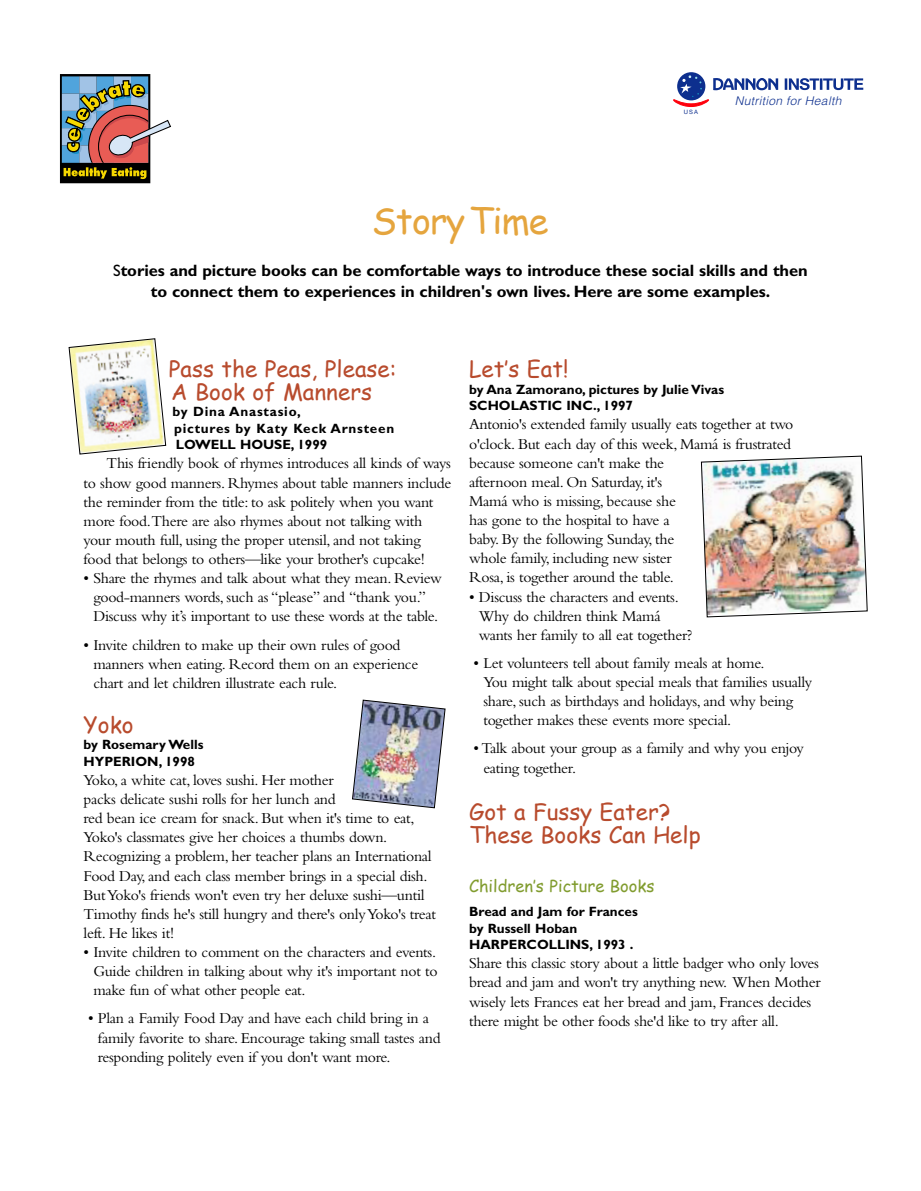
<style>
.page{position:relative;width:921px;height:1191px;background:#fff}
.page>*{position:absolute;margin:0;border:0;box-sizing:border-box;transform-origin:0 0}
.t1{font:36px "Comic Sans MS";letter-spacing:-.025em;color:#e5a53e}
.t2{font:22.5px/22.5px "Comic Sans MS";color:#b84b2d}
.t3{font:700 16.5px/21px "Gill Sans";letter-spacing:-.005em;color:#000;text-align:center}
.t4{font:16.5px "Comic Sans MS";color:#819c2f}
.t5{font:15.75px/19.2px "Bembo";letter-spacing:-.02em;color:#000}
.t6{font:700 13.5px/16.5px "Gill Sans";color:#000}
.t7{font:700 13.5px/16.5px "Gill Sans";letter-spacing:.055em;color:#000}
.t8{font:italic 300 12px "Helvetica";letter-spacing:.03em;color:#0d2f8e}
.t9{font:5.85px "Helvetica Neue";color:#0d2f8e}
.s1{font-weight:400}
</style>
<div class="page">
<img style="left:68px;top:338px;width:99px;height:116px">
<img style="left:703px;top:458px;width:163px;height:157px">
<div style="left:701px;top:456px;width:167px;height:161px;border:1px solid #000;border-radius:6px"></div>
<img style="left:352px;top:699px;width:94px;height:109px">
<div style="left:60px;top:74px;width:90px;height:109px;background:linear-gradient(to right,#000,#000)"></div>
<div style="left:62px;top:145px;width:17px;height:18px;background:#50a4dc"></div>
<div style="left:62px;top:111px;width:17px;height:17px;background:#50a4dc"></div>
<div style="left:62px;top:76px;width:17px;height:18px;background:#50a4dc"></div>
<div style="left:62px;top:128px;width:17px;height:17px;background:#a1c3e6"></div>
<div style="left:62px;top:94px;width:17px;height:17px;background:#a1c3e6"></div>
<svg style="left:64px;top:74px;width:107px;height:105px"></svg>
<svg style="left:677px;top:72px;width:28px;height:28px"></svg>
<svg style="left:785px;top:78px;width:78px;height:12px"></svg>
<svg style="left:673px;top:75px;width:105px;height:32px"></svg>
<p class="t9" style="left:684px;top:108px;width:16px">USA</p>
<p class="t8" style="left:735px;top:93px;width:108px">Nutrition for Health</p>
<h1 class="t1" style="left:372px;top:195px;width:178px">StoryTime</h1>
<p class="t3" style="left:113px;top:260px;width:696px"><span class="s1">S</span>tories and picture books can be comfortable ways to introduce these social skills and then to connect them to experiences in children's own lives. Here are some examples.</p>
<h2 class="t2" style="left:169px;top:357px;width:229px">Pass the Peas, Please:<br>A Book of Manners</h2>
<p class="t7" style="left:173px;top:403px;width:223px">by Dina Anastasio,<br>pictures by Katy Keck Arnsteen<br>LOWELL HOUSE, 1999</p>
<p class="t5" style="left:84px;top:454px;width:369px;text-indent:23px">This friendly book of rhymes introduces all kinds of ways to show good manners. Rhymes about table manners include the reminder from the title: to ask politely when you want more food.There are also rhymes about not talking with your mouth full, using the proper utensil, and not taking food that belongs to others—like your brother's cupcake!</p>
<p class="t5" style="left:84px;top:568px;width:360px;text-align:center">• Share the rhymes and talk about what they mean. Review good-manners words, such as “please” and “thank you.”<br>Discuss why it’s important to use these words at the table.</p>
<p class="t5" style="left:93px;top:635px;width:326px;text-indent:-10px">• Invite children to make up their own rules of good manners when eating. Record them on an experience chart and let children illustrate each rule.</p>
<h2 class="t2" style="left:84px;top:712px;width:52px">Yoko</h2>
<p class="t6" style="left:84px;top:736px;width:121px">by Rosemary Wells<br>HYPERION, 1998</p>
<p class="t5" style="left:84px;top:770px;width:354px">Yoko, a white cat, loves sushi. Her mother<br>packs delicate sushi rolls for her lunch and<br>red bean ice cream for snack. But when it's time to eat, Yoko's classmates give her choices a thumbs down.<br>Recognizing a problem, her teacher plans an International Food Day, and each class member brings in a special dish.<br>ButYoko's friends won't even try her deluxe sushi—until Timothy finds he's still hungry and there's onlyYoko's treat left. He likes it!</p>
<p class="t5" style="left:93px;top:942px;width:346px;text-align:justify;text-indent:-10px">• Invite children to comment on the characters and events.<br>Guide children in talking about why it's important not to make fun of what other people eat.</p>
<p class="t5" style="left:98px;top:1009px;width:344px;text-indent:-10px">• Plan a Family Food Day and have each child bring in a family favorite to share. Encourage taking small tastes and responding politely even if you don't want more.</p>
<h2 class="t2" style="left:469px;top:357px;width:101px">Let’s Eat!</h2>
<p class="t6" style="left:469px;top:381px;width:257px">by Ana Zamorano, pictures by Julie Vivas<br>SCHOLASTIC INC., 1997</p>
<p class="t5" style="left:469px;top:415px;width:326px">Antonio's extended family usually eats together at two o'clock. But each day of this week, Mamá is frustrated because someone can't make the<br>afternoon meal. On Saturday, it's<br>Mamá who is missing, because she<br>has gone to the hospital to have a<br>baby. By the following Sunday, the<br>whole family, including new sister<br>Rosa, is together around the table.</p>
<p class="t5" style="left:479px;top:587px;width:215px;text-indent:-10px">• Discuss the characters and events.<br>Why do children think Mamá wants her family to all eat together?</p>
<p class="t5" style="left:483px;top:653px;width:330px;text-indent:-10px">• Let volunteers tell about family meals at home.<br>You might talk about special meals that families usually share, such as birthdays and holidays, and why being together makes these events more special.</p>
<p class="t5" style="left:483px;top:739px;width:322px;text-indent:-10px">• Talk about your group as a family and why you enjoy eating together.</p>
<h2 class="t2" style="left:469px;top:800px;width:233px">Got a Fussy Eater?<br>These Books Can Help</h2>
<p class="t4" style="left:469px;top:874px;width:187px">Children’s Picture Books</p>
<p class="t6" style="left:469px;top:903px;width:170px">Bread and Jam for Frances by Russell Hoban<br>HARPERCOLLINS, 1993 .</p>
<p class="t5" style="left:469px;top:953px;width:353px">Share this classic story about a little badger who only loves bread and jam and won't try anything new. When Mother wisely lets Frances eat her bread and jam, Frances decides there might be other foods she'd like to try after all.</p>
</div>
